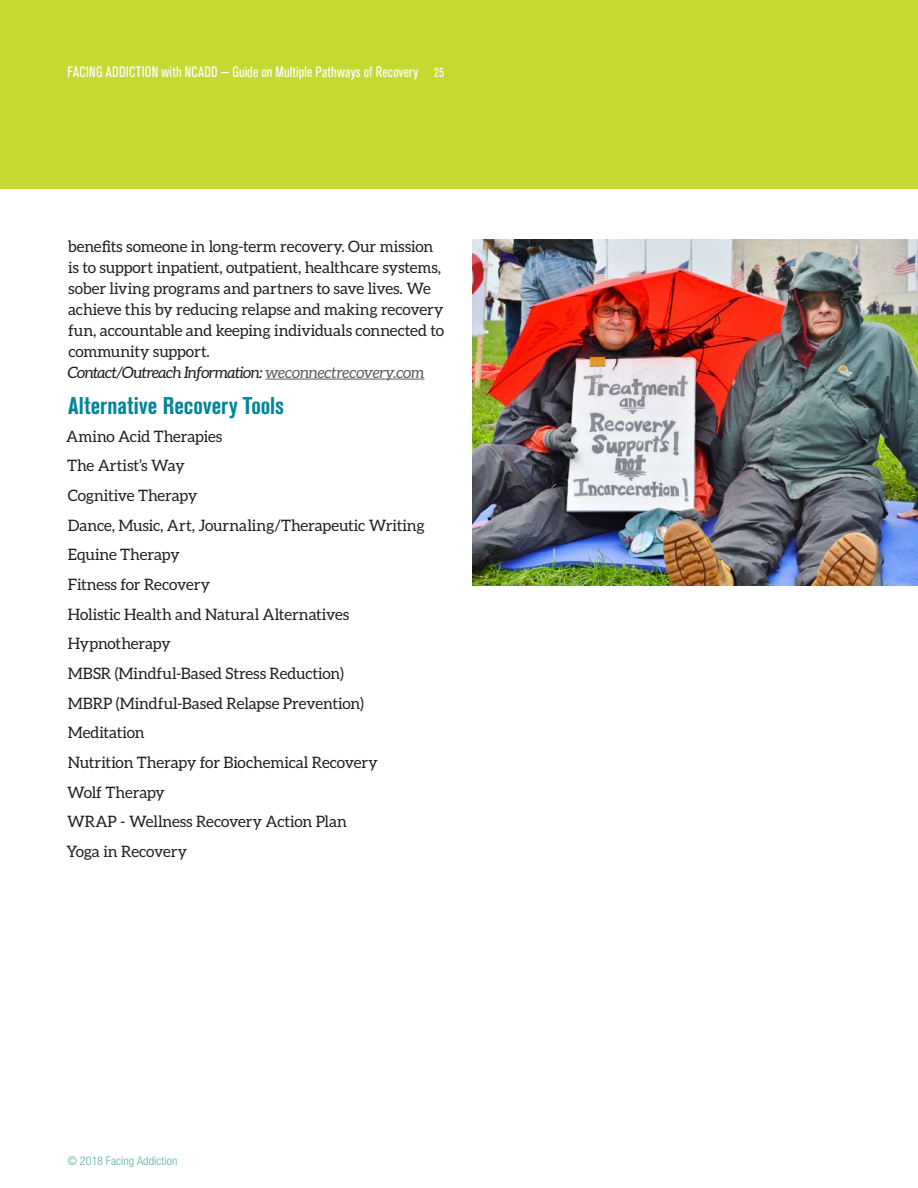
<style>
.page{position:relative;width:918px;height:1188px;background:#fff}
.page>*{position:absolute;margin:0;border:0;box-sizing:border-box;transform-origin:0 0}
.t1{font:700 condensed 24px "Akzidenz Grotesk Pro";letter-spacing:.005em;color:#008599}
.t2{font:15.75px/29.7px "Aleo";letter-spacing:-.005em;color:#231f20}
.t3{font:condensed 15px "Akzidenz Grotesk Pro";letter-spacing:.015em;color:#fff}
.t4{font:300 condensed 12px "Helvetica Neue";letter-spacing:.01em;color:#52b39f}
.s1{font-size:13.05px}
.s2{font-style:italic}
.s3{font-style:italic;color:#5b5d5d}
</style>
<div class="page">
<div style="left:0;top:0;width:918px;height:189px;background:#c5d931"></div>
<hr style="left:266px;top:379px;width:159px;height:1px;background:#5b5d5d">
<img style="left:472px;top:240px;width:446px;height:345px">
<p class="t3" style="left:68px;top:62px;width:378px">FACING ADDICTION with NCADD — Guide on Multiple Pathways of Recovery <span class="s1">25</span></p>
<p class="t2" style="left:68px;top:236px;width:378px;line-height:21px">benefits someone in long-term recovery. Our mission is to support inpatient, outpatient, healthcare systems, sober living programs and partners to save lives. We achieve this by reducing relapse and making recovery fun, accountable and keeping individuals connected to community support.<br><span class="s2">Contact/Outreach Information:</span> <span class="s3">weconnectrecovery.com</span></p>
<h1 class="t1" style="left:68px;top:390px;width:218px">Alternative Recovery Tools</h1>
<p class="t2" style="left:66px;top:421px;width:360px">Amino Acid Therapies<br>The Artist’s Way<br>Cognitive Therapy<br>Dance, Music, Art, Journaling/Therapeutic Writing<br>Equine Therapy<br>Fitness for Recovery<br>Holistic Health and Natural Alternatives<br>Hypnotherapy<br>MBSR (Mindful-Based Stress Reduction)<br>MBRP (Mindful-Based Relapse Prevention)<br>Meditation<br>Nutrition Therapy for Biochemical Recovery<br>Wolf Therapy<br>WRAP - Wellness Recovery Action Plan<br>Yoga in Recovery</p>
<p class="t4" style="left:68px;top:1153px;width:111px">© 2018 Facing Addiction</p>
</div>
